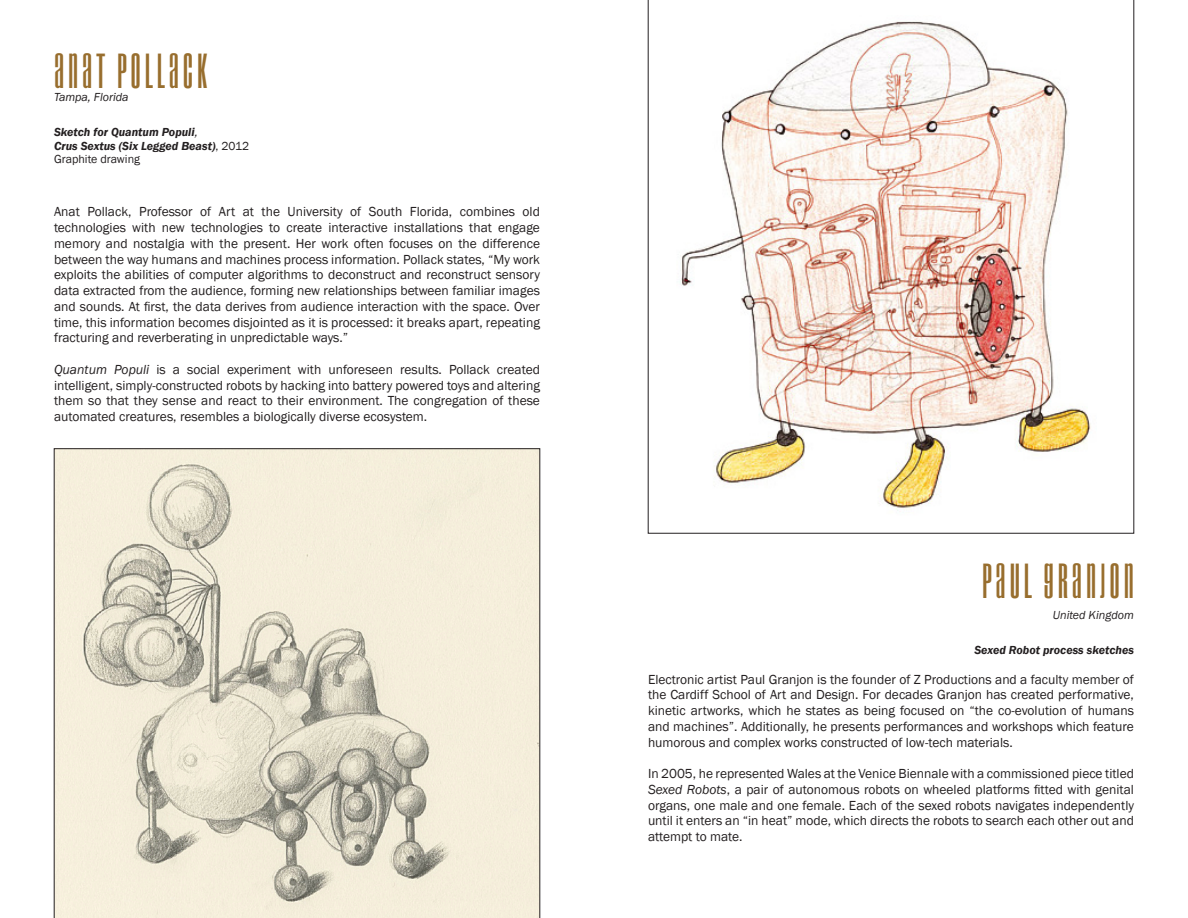
<style>
.page{position:relative;width:1188px;height:918px;background:#fff}
.page>*{position:absolute;margin:0;border:0;box-sizing:border-box;transform-origin:0 0}
.t1{font:42px "Droid";letter-spacing:.09em;color:#986e2e}
.t2{font:13.5px/15.8px "Franklin Gothic";color:#231f20;text-align:justify}
.t3{font:italic 600 12px/13.5px "Franklin Gothic";color:#231f20}
.t4{font:italic 12px "Franklin Gothic";color:#231f20}
.s1{font-weight:400}
.s2{font-weight:400;font-style:normal}
.s3{font-style:italic}
</style>
<div class="page">
<svg style="left:54px;top:448px;width:486px;height:470px;background:#e5dfcd"></svg>
<svg style="left:648px;top:0;width:486px;height:533px"></svg>
<p class="t1" style="left:54px;top:46px;width:155px">ANAT POLLACK</p>
<p class="t4" style="left:54px;top:90px;width:76px">Tampa, Florida</p>
<p class="t3" style="left:54px;top:125px;width:197px">Sketch for Quantum Populi<span class="s1">,<br></span>Crus Sextus (Six Legged Beast)<span class="s2">, 2012<br>Graphite drawing</span></p>
<p class="t2" style="left:54px;top:204px;width:488px">Anat Pollack, Professor of Art at the University of South Florida, combines old technologies with new technologies to create interactive installations that engage memory and nostalgia with the present. Her work often focuses on the difference between the way humans and machines process information. Pollack states, “My work exploits the abilities of computer algorithms to deconstruct and reconstruct sensory data extracted from the audience, forming new relationships between familiar images and sounds. At first, the data derives from audience interaction with the space. Over time, this information becomes disjointed as it is processed: it breaks apart, repeating fracturing and reverberating in unpredictable ways.”</p>
<p class="t2" style="left:54px;top:362px;width:488px"><span class="s3">Quantum Populi</span> is a social experiment with unforeseen results. Pollack created intelligent, simply-constructed robots by hacking into battery powered toys and altering them so that they sense and react to their environment. The congregation of these automated creatures, resembles a biologically diverse ecosystem.</p>
<p class="t1" style="left:982px;top:556px;width:153px">PAUL GRANJON</p>
<p class="t4" style="left:1053px;top:608px;width:83px">United Kingdom</p>
<p class="t3" style="left:974px;top:644px;width:161px">Sexed Robot process sketches</p>
<p class="t2" style="left:648px;top:671px;width:488px">Electronic artist Paul Granjon is the founder of Z Productions and a faculty member of the Cardiff School of Art and Design. For decades Granjon has created performative, kinetic artworks, which he states as being focused on “the co-evolution of humans and machines”. Additionally, he presents performances and workshops which feature humorous and complex works constructed of low-tech materials.</p>
<p class="t2" style="left:648px;top:766px;width:488px">In 2005, he represented Wales at the Venice Biennale with a commissioned piece titled <span class="s3">Sexed Robots</span>, a pair of autonomous robots on wheeled platforms fitted with genital organs, one male and one female. Each of the sexed robots navigates independently until it enters an “in heat” mode, which directs the robots to search each other out and attempt to mate.</p>
</div>
